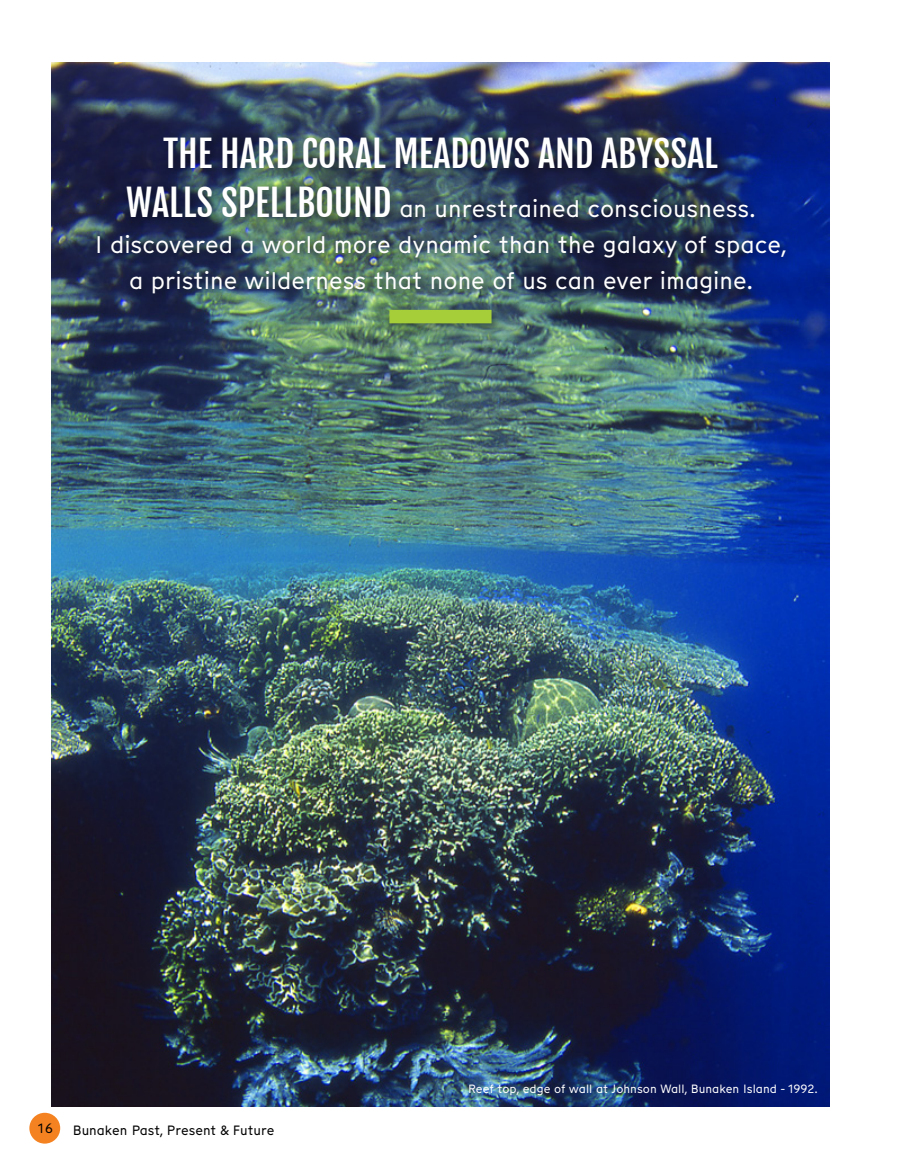
<style>
.page{position:relative;width:915px;height:1170px;background:#fff}
.page>*{position:absolute;margin:0;border:0;box-sizing:border-box;transform-origin:0 0}
.t1{font:36px "Fjalla One";color:#fff}
.t2{font:24px/36px "Munken Sans";color:#fff;text-align:center}
.t3{font:13.5px "Munken Sans";color:#000}
.t4{font:12px "Munken Sans";color:#fff}
.s1{font-family:"Fjalla One";font-size:36px}
</style>
<div class="page">
<img style="left:51px;top:63px;width:778px;height:1043px">
<div style="left:29px;top:1112px;width:31px;height:31px;background:#f58220;border-radius:50%"></div>
<div style="left:384px;top:304px;width:119px;height:30px;background:#000;opacity:.45"></div>
<div style="left:389px;top:310px;width:102px;height:13px;background:#a6ce39"></div>
<div style="left:93px;top:133px;width:703px;height:171px;background:#000;opacity:.45"></div>
<h1 class="t1" style="left:163px;top:132px;width:556px">THE HARD CORAL MEADOWS AND ABYSSAL</h1>
<p class="t2" style="left:95px;top:189px;width:693px"><span class="s1">WALLS SPELLBOUND</span> an unrestrained consciousness.<br>I discovered a world more dynamic than the galaxy of space, a pristine wilderness that none of us can ever imagine.</p>
<p class="t3" style="left:38px;top:1119px;width:17px">16</p>
<p class="t3" style="left:73px;top:1120px;width:203px">Bunaken Past, Present &amp; Future</p>
<p class="t4" style="left:468px;top:1080px;width:351px">Reef top, edge of wall at Johnson Wall, Bunaken Island - 1992.</p>
</div>
